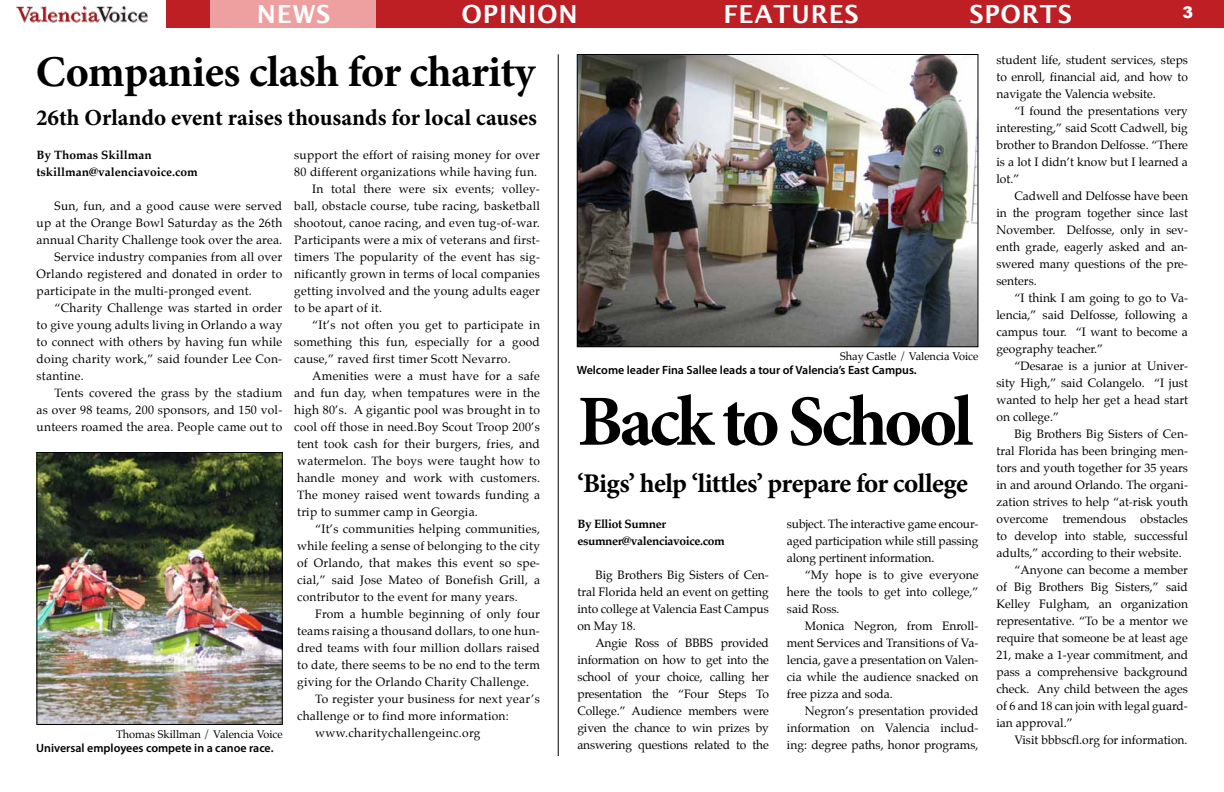
<style>
.page{position:relative;width:1224px;height:792px;background:#fff}
.page>*{position:absolute;margin:0;border:0;box-sizing:border-box;transform-origin:0 0}
.t1{font:700 72px "Minion Pro";letter-spacing:-.05em;color:#000}
.t2{font:700 44px "Minion Pro";letter-spacing:-.01em;color:#000}
.t3{font:700 27px "Minion Pro";letter-spacing:-.02em;color:#000}
.t4{font:600 25px "Lucida Sans";letter-spacing:.03em;color:#fff}
.t5{font:700 23px "Minion Pro";color:#000}
.t6{font:900 16px "Arial";color:#fff}
.t7{font:12px/17px "Palatino";letter-spacing:.02em;color:#000;text-align:justify}
.t8{font:12px "Palatino";color:#000}
.t9{font:600 12px "Myriad Pro";color:#000}
.t10{font:700 12px/17px "Palatino";color:#000}
.t11{font:700 12px/17px "Palatino";letter-spacing:-.03em;color:#000}
.t12{font:11px "Palatino";color:#000}
</style>
<div class="page">
<div style="left:210px;top:0;width:167px;height:27px;background:#eea0a0"></div>
<div style="left:377px;top:0;width:847px;height:27px;background:#bd1f25"></div>
<div style="left:166px;top:0;width:44px;height:27px;background:#bd1f25"></div>
<img style="left:38px;top:454px;width:243px;height:269px">
<div style="left:36px;top:452px;width:247px;height:273px;border:1px solid #000"></div>
<img style="left:579px;top:56px;width:397px;height:289px">
<div style="left:577px;top:54px;width:401px;height:293px;border:1px solid #000"></div>
<img style="left:17px;top:6px;width:130px;height:17px">
<hr style="left:558px;top:54px;width:1px;height:702px;background:#000">
<h3 class="t4" style="left:257px;top:0;width:75px">NEWS</h3>
<h3 class="t4" style="left:443px;top:1px;width:117px">OPINION</h3>
<h3 class="t4" style="left:462px;top:0;width:117px">OPINION</h3>
<h3 class="t4" style="left:670px;top:1px;width:137px">FEATURES</h3>
<h3 class="t4" style="left:969px;top:0;width:104px">SPORTS</h3>
<h3 class="t4" style="left:724px;top:0;width:137px">FEATURES</h3>
<h3 class="t4" style="left:917px;top:1px;width:104px">SPORTS</h3>
<h3 class="t6" style="left:1183px;top:1px;width:12px">3</h3>
<h2 class="t2" style="left:36px;top:41px;width:501px">Companies clash for charity</h2>
<h3 class="t5" style="left:36px;top:101px;width:503px">26th Orlando event raises thousands for local causes</h3>
<p class="t10" style="left:37px;top:146px;width:163px">By Thomas Skillman tskillman@valenciavoice.com</p>
<p class="t7" style="left:55px;top:197px;width:229px">Sun, fun, and a good cause were served</p>
<p class="t7" style="left:37px;top:214px;width:247px">up at the Orange Bowl Saturday as the 26th</p>
<p class="t7" style="left:37px;top:231px;width:247px">annual Charity Challenge took over the area.</p>
<p class="t7" style="left:55px;top:248px;width:229px">Service industry companies from all over</p>
<p class="t7" style="left:37px;top:265px;width:247px">Orlando registered and donated in order to</p>
<p class="t7" style="left:37px;top:282px;width:217px">participate in the multi-pronged event.</p>
<p class="t7" style="left:55px;top:299px;width:229px">“Charity Challenge was started in order</p>
<p class="t7" style="left:37px;top:316px;width:247px">to give young adults living in Orlando a way</p>
<p class="t7" style="left:37px;top:333px;width:247px">to connect with others by having fun while</p>
<p class="t7" style="left:37px;top:350px;width:247px">doing charity work,” said founder Lee Con-</p>
<p class="t7" style="left:37px;top:367px;width:49px">stantine.</p>
<p class="t7" style="left:55px;top:384px;width:229px">Tents covered the grass by the stadium</p>
<p class="t7" style="left:37px;top:401px;width:247px">as over 98 teams, 200 sponsors, and 150 vol-</p>
<p class="t7" style="left:37px;top:418px;width:247px">unteers roamed the area. People came out to</p>
<p class="t12" style="left:116px;top:726px;width:168px">Thomas Skillman / Valencia Voice</p>
<p class="t9" style="left:36px;top:741px;width:239px">Universal employees compete in a canoe race.</p>
<p class="t7" style="left:294px;top:146px;width:247px">support the effort of raising money for over</p>
<p class="t7" style="left:294px;top:163px;width:244px">80 different organizations while having fun.</p>
<p class="t7" style="left:312px;top:180px;width:229px">In total there were six events; volley-</p>
<p class="t7" style="left:294px;top:197px;width:247px">ball, obstacle course, tube racing, basketball</p>
<p class="t7" style="left:294px;top:214px;width:247px">shootout, canoe racing, and even tug-of-war.</p>
<p class="t7" style="left:294px;top:231px;width:247px">Participants were a mix of veterans and first-</p>
<p class="t7" style="left:294px;top:248px;width:247px">timers The popularity of the event has sig-</p>
<p class="t7" style="left:294px;top:265px;width:247px">nificantly grown in terms of local companies</p>
<p class="t7" style="left:294px;top:282px;width:247px">getting involved and the young adults eager</p>
<p class="t7" style="left:294px;top:299px;width:89px">to be apart of it.</p>
<p class="t7" style="left:312px;top:316px;width:229px">“It’s not often you get to participate in</p>
<p class="t7" style="left:294px;top:333px;width:247px">something this fun, especially for a good</p>
<p class="t7" style="left:294px;top:350px;width:218px">cause,” raved first timer Scott Nevarro.</p>
<p class="t7" style="left:312px;top:367px;width:229px">Amenities were a must have for a safe</p>
<p class="t7" style="left:294px;top:384px;width:247px">and fun day, when tempatures were in the</p>
<p class="t7" style="left:294px;top:401px;width:247px">high 80’s. A gigantic pool was brought in to</p>
<p class="t7" style="left:294px;top:418px;width:247px">cool off those in need.Boy Scout Troop 200’s</p>
<p class="t7" style="left:297px;top:435px;width:244px">tent took cash for their burgers, fries, and</p>
<p class="t7" style="left:297px;top:452px;width:244px">watermelon. The boys were taught how to</p>
<p class="t7" style="left:297px;top:469px;width:244px">handle money and work with customers.</p>
<p class="t7" style="left:297px;top:486px;width:244px">The money raised went towards funding a</p>
<p class="t7" style="left:297px;top:503px;width:182px">trip to summer camp in Georgia.</p>
<p class="t7" style="left:315px;top:520px;width:226px">“It’s communities helping communities,</p>
<p class="t7" style="left:297px;top:537px;width:244px">while feeling a sense of belonging to the city</p>
<p class="t7" style="left:297px;top:554px;width:244px">of Orlando, that makes this event so spe-</p>
<p class="t7" style="left:297px;top:571px;width:244px">cial,” said Jose Mateo of Bonefish Grill, a</p>
<p class="t7" style="left:297px;top:588px;width:222px">contributor to the event for many years.</p>
<p class="t7" style="left:315px;top:605px;width:226px">From a humble beginning of only four</p>
<p class="t7" style="left:297px;top:622px;width:244px">teams raising a thousand dollars, to one hun-</p>
<p class="t7" style="left:297px;top:639px;width:244px">dred teams with four million dollars raised</p>
<p class="t7" style="left:297px;top:656px;width:244px">to date, there seems to be no end to the term</p>
<p class="t7" style="left:297px;top:673px;width:234px">giving for the Orlando Charity Challenge.</p>
<p class="t7" style="left:315px;top:690px;width:226px">To register your business for next year’s</p>
<p class="t7" style="left:297px;top:707px;width:213px">challenge or to find more information:</p>
<p class="t7" style="left:315px;top:724px;width:167px">www.charitychallengeinc.org</p>
<p class="t12" style="left:840px;top:347px;width:140px">Shay Castle / Valencia Voice</p>
<p class="t9" style="left:577px;top:363px;width:342px">Welcome leader Fina Sallee leads a tour of Valencia’s East Campus.</p>
<h1 class="t1" style="left:577px;top:371px;width:397px">Back to School</h1>
<h3 class="t3" style="left:577px;top:465px;width:392px">‘Bigs’ help ‘littles’ prepare for college</h3>
<p class="t11" style="left:577px;top:515px;width:149px">By Elliot Sumner esumner@valenciavoice.com</p>
<p class="t7" style="left:577px;top:567px;width:193px;text-indent:18px">Big Brothers Big Sisters of Cen&shy;tral Florida held an event on getting into college at Valencia East Campus on May 18.</p>
<p class="t7" style="left:577px;top:635px;width:193px;text-indent:18px">Angie Ross of BBBS provided information on how to get into the school of your choice, calling her presentation the “Four Steps To College.” Audience members were given the chance to win prizes by answering questions related to the</p>
<p class="t7" style="left:787px;top:516px;width:193px">subject. The interactive game encour&shy;aged participation while still passing along pertinent information.</p>
<p class="t7" style="left:787px;top:567px;width:193px;text-indent:18px">“My hope is to give everyone here the tools to get into college,” said Ross.</p>
<p class="t7" style="left:787px;top:618px;width:193px;text-indent:18px">Monica Negron, from Enroll&shy;ment Services and Transitions of Va&shy;lencia, gave a presentation on Valen&shy;cia while the audience snacked on free pizza and soda.</p>
<p class="t7" style="left:787px;top:703px;width:193px;text-indent:18px">Negron’s presentation provided information on Valencia includ&shy;ing: degree paths, honor programs,</p>
<p class="t7" style="left:996px;top:51px;width:193px">student life, student services, steps to enroll, financial aid, and how to navigate the Valencia website.</p>
<p class="t7" style="left:996px;top:102px;width:193px;text-indent:18px">“I found the presentations very interesting,” said Scott Cadwell, big brother to Brandon Delfosse. “There is a lot I didn’t know but I learned a lot.”</p>
<p class="t7" style="left:996px;top:187px;width:193px;text-indent:18px">Cadwell and Delfosse have been in the program together since last November. Delfosse, only in sev&shy;enth grade, eagerly asked and an&shy;swered many questions of the pre&shy;senters.</p>
<p class="t7" style="left:996px;top:289px;width:193px;text-indent:18px">“I think I am going to go to Va&shy;lencia,” said Delfosse, following a campus tour. “I want to become a geography teacher.”</p>
<p class="t7" style="left:996px;top:357px;width:193px;text-indent:18px">“Desarae is a junior at Univer&shy;sity High,” said Colangelo. “I just wanted to help her get a head start on college.”</p>
<p class="t8" style="left:1014px;top:424px;width:175px">Big Brothers Big Sisters of Cen-</p>
<p class="t8" style="left:996px;top:441px;width:193px">tral Florida has been bringing men-</p>
<p class="t8" style="left:996px;top:458px;width:193px">tors and youth together for 35 years</p>
<p class="t8" style="left:996px;top:475px;width:193px">in and around Orlando. The organi-</p>
<p class="t8" style="left:996px;top:492px;width:193px">zation strives to help “at-risk youth</p>
<p class="t8" style="left:996px;top:509px;width:193px">overcome tremendous obstacles</p>
<p class="t8" style="left:996px;top:526px;width:193px">to develop into stable, successful</p>
<p class="t8" style="left:996px;top:543px;width:187px">adults,” according to their website.</p>
<p class="t8" style="left:1014px;top:560px;width:175px">“Anyone can become a member</p>
<p class="t8" style="left:996px;top:577px;width:193px">of Big Brothers Big Sisters,” said</p>
<p class="t8" style="left:996px;top:594px;width:193px">Kelley Fulgham, an organization</p>
<p class="t8" style="left:996px;top:611px;width:193px">representative. “To be a mentor we</p>
<p class="t8" style="left:996px;top:628px;width:193px">require that someone be at least age</p>
<p class="t8" style="left:996px;top:645px;width:193px">21, make a 1-year commitment, and</p>
<p class="t8" style="left:996px;top:662px;width:193px">pass a comprehensive background</p>
<p class="t8" style="left:996px;top:679px;width:193px">check. Any child between the ages</p>
<p class="t8" style="left:996px;top:696px;width:193px">of 6 and 18 can join with legal guard-</p>
<p class="t8" style="left:996px;top:713px;width:78px">ian approval.”</p>
<p class="t8" style="left:1014px;top:730px;width:175px">Visit bbbscfl.org for information.</p>
</div>
